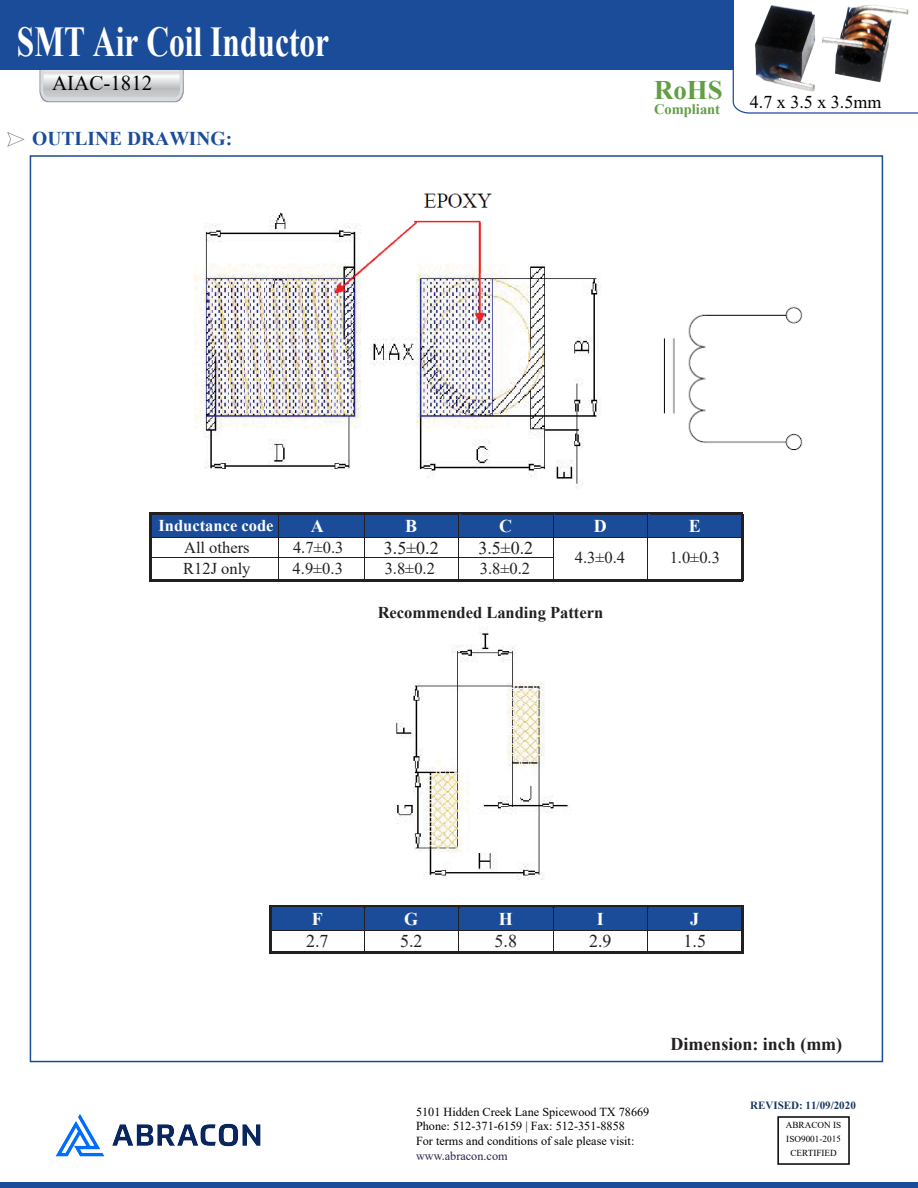
<style>
.page{position:relative;width:918px;height:1188px;background:#fff}
.page>*{position:absolute;margin:0;border:0;box-sizing:border-box;transform-origin:0 0}
.t1{font:700 42.6px "Times New Roman";color:#fff;scale:.74 1}
.t2{font:700 26.85px "Times New Roman";color:#619e45}
.t3{font:21px "Times New Roman";color:#010101}
.t4{font:700 19.5px "Times New Roman";color:#1b4c99}
.t5{font:18px "Times New Roman";color:#231f20}
.t6{font:700 18px "Times New Roman";color:#231f20}
.t7{font:18px "Times New Roman";color:#010101}
.t8{font:700 18px "Times New Roman";color:#fff}
.t9{font:16.5px/21.5px "Times New Roman";color:#231f20}
.t10{font:700 16.5px "Times New Roman";color:#231f20}
.t11{font:700 16.5px "Times New Roman";color:#fff}
.t12{font:700 14.55px "Times New Roman";color:#619e45}
.t13{font:12.3px/14.7px "Times New Roman";color:#010101}
.t14{font:12.3px "Times New Roman";color:#26274d}
.t15{font:700 10.95px "Times New Roman";color:#19385f}
.t16{font:9.15px "Times New Roman";color:#010101}
</style>
<div class="page">
<svg style="left:39px;top:70px;width:145px;height:32px;background:#d4d6d8"></svg>
<div style="left:0;top:0;width:733px;height:70px;background:#1b4c99"></div>
<div style="left:0;top:1183px;width:918px;height:5px;background:#1b4c99"></div>
<svg style="left:733px;top:0;width:185px;height:114px"></svg>
<svg style="left:7px;top:132px;width:18px;height:15px"></svg>
<img style="left:752px;top:0;width:158px;height:93px">
<img style="left:663px;top:306px;width:140px;height:145px">
<img style="left:194px;top:193px;width:406px;height:296px">
<img style="left:395px;top:629px;width:175px;height:251px">
<div style="left:152px;top:513px;width:589px;height:25px;background:#1b4c99"></div>
<hr style="left:150px;top:512px;width:593px;height:2px;background:#231f20">
<hr style="left:150px;top:514px;width:2px;height:66px;background:#231f20">
<hr style="left:364px;top:514px;width:1px;height:66px;background:#231f20">
<hr style="left:458px;top:514px;width:1px;height:67px;background:#231f20">
<hr style="left:553px;top:514px;width:1px;height:66px;background:#231f20">
<hr style="left:647px;top:514px;width:1px;height:67px;background:#231f20">
<hr style="left:741px;top:514px;width:2px;height:67px;background:#231f20">
<hr style="left:150px;top:537px;width:593px;height:1px;background:#231f20">
<div style="left:272px;top:909px;width:7px;height:20px;background:#1b4c99"></div>
<div style="left:356px;top:909px;width:8px;height:20px;background:#1b4c99"></div>
<hr style="left:272px;top:929px;width:92px;height:1px;background:#1b4c99">
<div style="left:279px;top:909px;width:77px;height:20px;background:#1b4c99"></div>
<div style="left:364px;top:909px;width:8px;height:20px;background:#1b4c99"></div>
<div style="left:450px;top:909px;width:8px;height:20px;background:#1b4c99"></div>
<hr style="left:364px;top:929px;width:94px;height:1px;background:#1b4c99">
<div style="left:372px;top:909px;width:78px;height:20px;background:#1b4c99"></div>
<div style="left:459px;top:909px;width:8px;height:20px;background:#1b4c99"></div>
<div style="left:545px;top:909px;width:8px;height:20px;background:#1b4c99"></div>
<hr style="left:459px;top:929px;width:94px;height:1px;background:#1b4c99">
<div style="left:467px;top:909px;width:78px;height:20px;background:#1b4c99"></div>
<div style="left:553px;top:909px;width:8px;height:20px;background:#1b4c99"></div>
<div style="left:640px;top:909px;width:7px;height:20px;background:#1b4c99"></div>
<hr style="left:553px;top:929px;width:94px;height:1px;background:#1b4c99">
<div style="left:561px;top:909px;width:79px;height:20px;background:#1b4c99"></div>
<div style="left:648px;top:909px;width:8px;height:20px;background:#1b4c99"></div>
<div style="left:734px;top:909px;width:7px;height:20px;background:#1b4c99"></div>
<hr style="left:648px;top:929px;width:93px;height:1px;background:#1b4c99">
<div style="left:656px;top:909px;width:78px;height:20px;background:#1b4c99"></div>
<hr style="left:272px;top:905px;width:92px;height:3px;background:#231f20">
<hr style="left:272px;top:908px;width:92px;height:1px;background:#1b4c99">
<hr style="left:366px;top:905px;width:92px;height:3px;background:#231f20">
<hr style="left:366px;top:908px;width:92px;height:1px;background:#1b4c99">
<hr style="left:460px;top:905px;width:93px;height:3px;background:#231f20">
<hr style="left:460px;top:908px;width:93px;height:1px;background:#1b4c99">
<hr style="left:555px;top:905px;width:92px;height:3px;background:#231f20">
<hr style="left:555px;top:908px;width:92px;height:1px;background:#1b4c99">
<hr style="left:649px;top:905px;width:92px;height:3px;background:#231f20">
<hr style="left:649px;top:908px;width:92px;height:1px;background:#1b4c99">
<hr style="left:270px;top:908px;width:2px;height:22px;background:#231f20">
<hr style="left:741px;top:908px;width:2px;height:22px;background:#231f20">
<hr style="left:272px;top:930px;width:92px;height:1px;background:#231f20">
<hr style="left:364px;top:930px;width:94px;height:1px;background:#231f20">
<hr style="left:459px;top:930px;width:94px;height:1px;background:#231f20">
<hr style="left:553px;top:930px;width:94px;height:1px;background:#231f20">
<hr style="left:648px;top:930px;width:93px;height:1px;background:#231f20">
<hr style="left:270px;top:931px;width:2px;height:21px;background:#231f20">
<hr style="left:272px;top:952px;width:92px;height:2px;background:#231f20">
<svg style="left:364px;top:905px;width:2px;height:49px"></svg>
<hr style="left:366px;top:952px;width:92px;height:2px;background:#231f20">
<svg style="left:458px;top:905px;width:2px;height:49px"></svg>
<hr style="left:460px;top:952px;width:93px;height:2px;background:#231f20">
<svg style="left:553px;top:905px;width:2px;height:49px"></svg>
<hr style="left:555px;top:952px;width:92px;height:2px;background:#231f20">
<svg style="left:647px;top:905px;width:2px;height:49px"></svg>
<hr style="left:649px;top:952px;width:92px;height:2px;background:#231f20">
<hr style="left:741px;top:931px;width:2px;height:21px;background:#231f20">
<hr style="left:278px;top:515px;width:1px;height:65px;background:#231f20">
<hr style="left:150px;top:557px;width:403px;height:1px;background:#231f20">
<div style="left:777px;top:1116px;width:73px;height:49px;border:2px solid #010101"></div>
<svg style="left:833px;top:1136px;width:7px;height:6px"></svg>
<hr style="left:150px;top:579px;width:593px;height:3px;background:#231f20">
<img style="left:55px;top:1114px;width:206px;height:43px">
<h1 class="t1" style="left:17px;top:11px;width:424px">SMT Air Coil Inductor</h1>
<h3 class="t3" style="left:52px;top:69px;width:102px">AIAC-1812</h3>
<h2 class="t2" style="left:654px;top:70px;width:70px">RoHS</h2>
<p class="t12" style="left:654px;top:98px;width:68px">Compliant</p>
<h3 class="t4" style="left:32px;top:124px;width:201px">OUTLINE DRAWING:</h3>
<h3 class="t7" style="left:750px;top:89px;width:133px">4.7 x 3.5 x 3.5mm</h3>
<h3 class="t11" style="left:158px;top:513px;width:117px">Inductance code</h3>
<h3 class="t9" style="left:183px;top:536px;width:69px">All others<br>R12J only</h3>
<h3 class="t8" style="left:311px;top:513px;width:14px">A</h3>
<h3 class="t8" style="left:405px;top:513px;width:14px">B</h3>
<h3 class="t8" style="left:499px;top:513px;width:14px">C</h3>
<h3 class="t8" style="left:594px;top:513px;width:14px">D</h3>
<h3 class="t8" style="left:689px;top:513px;width:14px">E</h3>
<h3 class="t5" style="left:384px;top:535px;width:56px">3.5±0.2</h3>
<h3 class="t5" style="left:478px;top:535px;width:56px">3.5±0.2</h3>
<h3 class="t9" style="left:293px;top:536px;width:52px">4.7±0.3</h3>
<h3 class="t9" style="left:575px;top:547px;width:52px">4.3±0.4</h3>
<h3 class="t9" style="left:670px;top:547px;width:52px">1.0±0.3</h3>
<h3 class="t9" style="left:385px;top:557px;width:52px">3.8±0.2</h3>
<h3 class="t9" style="left:480px;top:557px;width:52px">3.8±0.2</h3>
<h3 class="t9" style="left:293px;top:557px;width:52px">4.9±0.3</h3>
<h3 class="t10" style="left:378px;top:601px;width:227px">Recommended Landing Pattern</h3>
<h3 class="t8" style="left:312px;top:906px;width:12px">F</h3>
<h3 class="t8" style="left:404px;top:906px;width:16px">G</h3>
<h3 class="t8" style="left:499px;top:906px;width:16px">H</h3>
<h3 class="t8" style="left:597px;top:906px;width:9px">I</h3>
<h3 class="t8" style="left:690px;top:906px;width:10px">J</h3>
<h3 class="t5" style="left:306px;top:928px;width:24px">2.7</h3>
<h3 class="t5" style="left:400px;top:928px;width:24px">5.2</h3>
<h3 class="t5" style="left:495px;top:928px;width:24px">5.8</h3>
<h3 class="t5" style="left:589px;top:928px;width:24px">2.9</h3>
<h3 class="t5" style="left:684px;top:928px;width:24px">1.5</h3>
<p class="t13" style="left:416px;top:1104px;width:235px">5101 Hidden Creek Lane Spicewood TX 78669<br>Phone: 512-371-6159 | Fax: 512-351-8858<br>For terms and conditions of sale please visit:</p>
<p class="t14" style="left:416px;top:1147px;width:93px">www.abracon.com</p>
<h3 class="t6" style="left:670px;top:1031px;width:173px">Dimension: inch (mm)</h3>
<p class="t15" style="left:750px;top:1098px;width:107px">REVISED: 11/09/2020</p>
<p class="t16" style="left:786px;top:1118px;width:57px">ABRACON IS</p>
<p class="t16" style="left:786px;top:1132px;width:47px">ISO9001-20</p>
<p class="t16" style="left:790px;top:1146px;width:48px">CERTIFIED</p>
</div>
